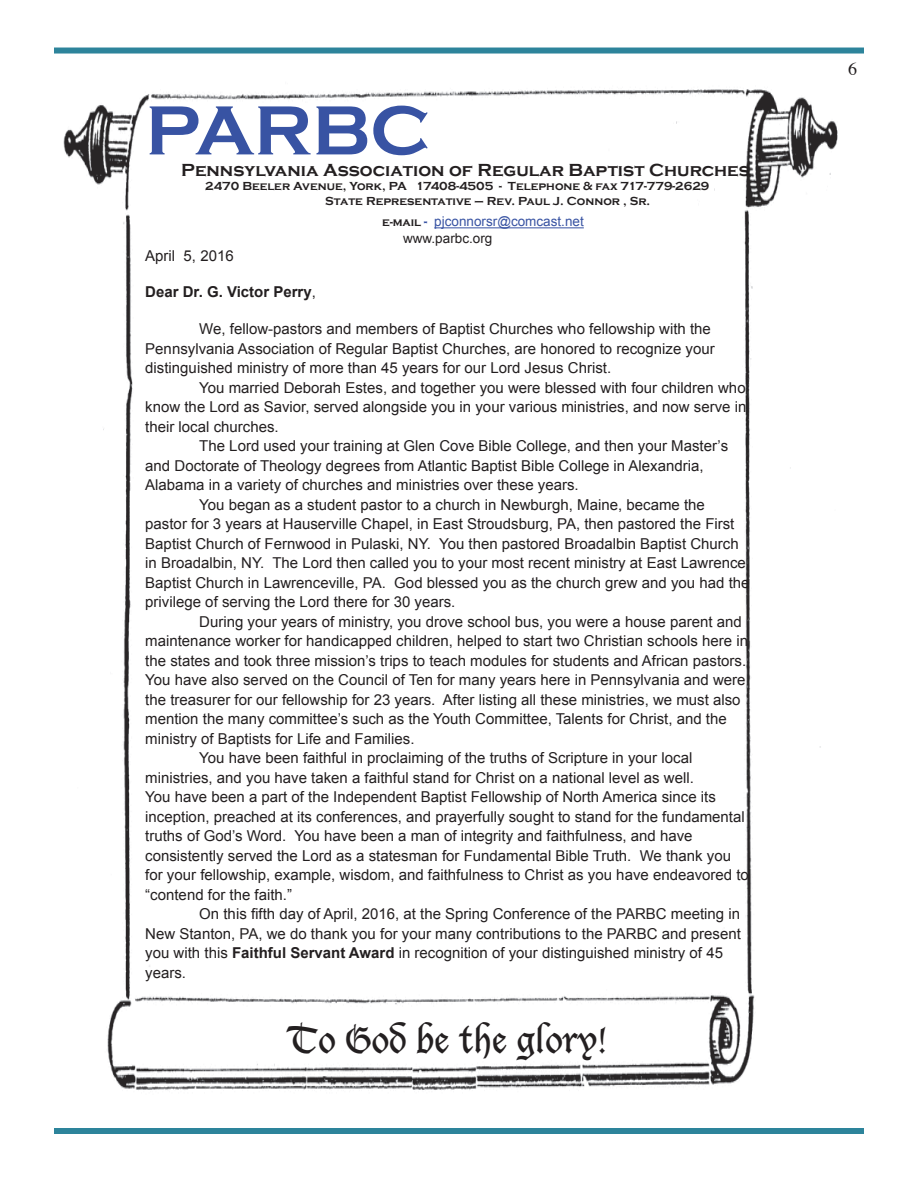
<style>
.page{position:relative;width:918px;height:1188px;background:#fff}
.page>*{position:absolute;margin:0;border:0;box-sizing:border-box;transform-origin:0 0}
.t1{font:700 72px "Copperplate Gothic";color:#3853a3}
.t2{font:36px "Lucida Blackletter";color:#231f20}
.t3{font:700 18px "Copperplate Gothic";color:#231f20}
.t4{font:18px "Times";color:#231f20}
.t5{font:15px/19.5px "Arial";color:#231f20}
.t6{font:700 15px "Arial";color:#231f20}
.t7{font:13.5px/16.2px "Arial";color:#3853a3}
.t8{font:700 12px/14.4px "Copperplate Gothic";color:#231f20}
.s1{font-family:"Copperplate Gothic";font-weight:700;font-size:12px;color:#231f20}
.s2{font-family:"Copperplate Gothic";font-weight:700}
.s3{color:#231f20}
.s4{font-weight:400}
.s5{font-weight:700}
</style>
<div class="page">
<img style="left:64px;top:89px;width:774px;height:1001px">
<div style="left:54px;top:1128px;width:810px;height:6px;background:#2d849b"></div>
<div style="left:54px;top:48px;width:810px;height:6px;background:#2d849b"></div>
<hr style="left:434px;top:227px;width:150px;height:1px;background:#3853a3">
<h1 class="t1" style="left:145px;top:91px;width:287px">PARBC</h1>
<p class="t3" style="left:181px;top:160px;width:570px">Pennsylvania Association of Regular Baptist Churches</p>
<p class="t8" style="left:325px;top:179px;width:386px;text-indent:-120px">2470 Beeler Avenue, York, PA 17408-4505 - Telephone &amp; fax 717-779-2629<br>State Representative – Rev. Paul J. Connor , Sr.</p>
<p class="t7" style="left:403px;top:214px;width:182px;text-indent:-21px"><span class="s1">e-mail</span> <span class="s2">-</span> pjconnorsr@comcast.net <span class="s3">www.parbc.org</span></p>
<p class="t5" style="left:145px;top:246px;width:90px">April 5, 2016</p>
<p class="t6" style="left:145px;top:281px;width:172px">Dear Dr. G. Victor Perry<span class="s4">,</span></p>
<p class="t5" style="left:145px;top:319px;width:571px;text-indent:54px">We, fellow-pastors and members of Baptist Churches who fellowship with the<br>Pennsylvania Association of Regular Baptist Churches, are honored to recognize your distinguished ministry of more than 45 years for our Lord Jesus Christ.</p>
<p class="t5" style="left:145px;top:378px;width:603px;text-align:justify;text-indent:54px">You married Deborah Estes, and together you were blessed with four children who know the Lord as Savior, served alongside you in your various ministries, and now serve in their local churches.</p>
<p class="t5" style="left:199px;top:436px;width:530px">The Lord used your training at Glen Cove Bible College, and then your Master’s</p>
<p class="t5" style="left:145px;top:456px;width:560px">and Doctorate of Theology degrees from Atlantic Baptist Bible College in Alexandria,</p>
<p class="t5" style="left:145px;top:475px;width:435px">Alabama in a variety of churches and ministries over these years.</p>
<p class="t5" style="left:199px;top:495px;width:507px">You began as a student pastor to a church in Newburgh, Maine, became the</p>
<p class="t5" style="left:145px;top:514px;width:591px">pastor for 3 years at Hauserville Chapel, in East Stroudsburg, PA, then pastored the First</p>
<p class="t5" style="left:145px;top:534px;width:595px">Baptist Church of Fernwood in Pulaski, NY. You then pastored Broadalbin Baptist Church</p>
<p class="t5" style="left:145px;top:553px;width:602px">in Broadalbin, NY. The Lord then called you to your most recent ministry at East Lawrence</p>
<p class="t5" style="left:145px;top:573px;width:606px">Baptist Church in Lawrenceville, PA. God blessed you as the church grew and you had the</p>
<p class="t5" style="left:145px;top:592px;width:312px">privilege of serving the Lord there for 30 years.</p>
<p class="t5" style="left:199px;top:612px;width:544px">During your years of ministry, you drove school bus, you were a house parent and</p>
<p class="t5" style="left:145px;top:631px;width:604px">maintenance worker for handicapped children, helped to start two Christian schools here in</p>
<p class="t5" style="left:145px;top:651px;width:602px">the states and took three mission’s trips to teach modules for students and African pastors.</p>
<p class="t5" style="left:145px;top:670px;width:602px">You have also served on the Council of Ten for many years here in Pennsylvania and were</p>
<p class="t5" style="left:145px;top:690px;width:597px">the treasurer for our fellowship for 23 years. After listing all these ministries, we must also</p>
<p class="t5" style="left:145px;top:709px;width:583px">mention the many committee’s such as the Youth Committee, Talents for Christ, and the</p>
<p class="t5" style="left:145px;top:729px;width:271px">ministry of Baptists for Life and Families.</p>
<p class="t5" style="left:199px;top:748px;width:495px">You have been faithful in proclaiming of the truths of Scripture in your local</p>
<p class="t5" style="left:145px;top:768px;width:550px">ministries, and you have taken a faithful stand for Christ on a national level as well.</p>
<p class="t5" style="left:145px;top:787px;width:572px">You have been a part of the Independent Baptist Fellowship of North America since its</p>
<p class="t5" style="left:145px;top:807px;width:601px">inception, preached at its conferences, and prayerfully sought to stand for the fundamental</p>
<p class="t5" style="left:145px;top:826px;width:549px">truths of God’s Word. You have been a man of integrity and faithfulness, and have</p>
<p class="t5" style="left:145px;top:846px;width:587px">consistently served the Lord as a statesman for Fundamental Bible Truth. We thank you</p>
<p class="t5" style="left:145px;top:865px;width:605px">for your fellowship, example, wisdom, and faithfulness to Christ as you have endeavored to</p>
<p class="t5" style="left:145px;top:885px;width:148px">“contend for the faith.”</p>
<p class="t5" style="left:199px;top:904px;width:542px">On this fifth day of April, 2016, at the Spring Conference of the PARBC meeting in</p>
<p class="t5" style="left:145px;top:924px;width:597px">New Stanton, PA, we do thank you for your many contributions to the PARBC and present</p>
<p class="t5" style="left:145px;top:943px;width:579px">you with this <span class="s5">Faithful Servant Award</span> in recognition of your distinguished ministry of 45</p>
<p class="t5" style="left:145px;top:963px;width:42px">years.</p>
<h2 class="t2" style="left:288px;top:1019px;width:321px">To God be the glory!</h2>
<p class="t4" style="left:848px;top:52px;width:10px">6</p>
</div>
